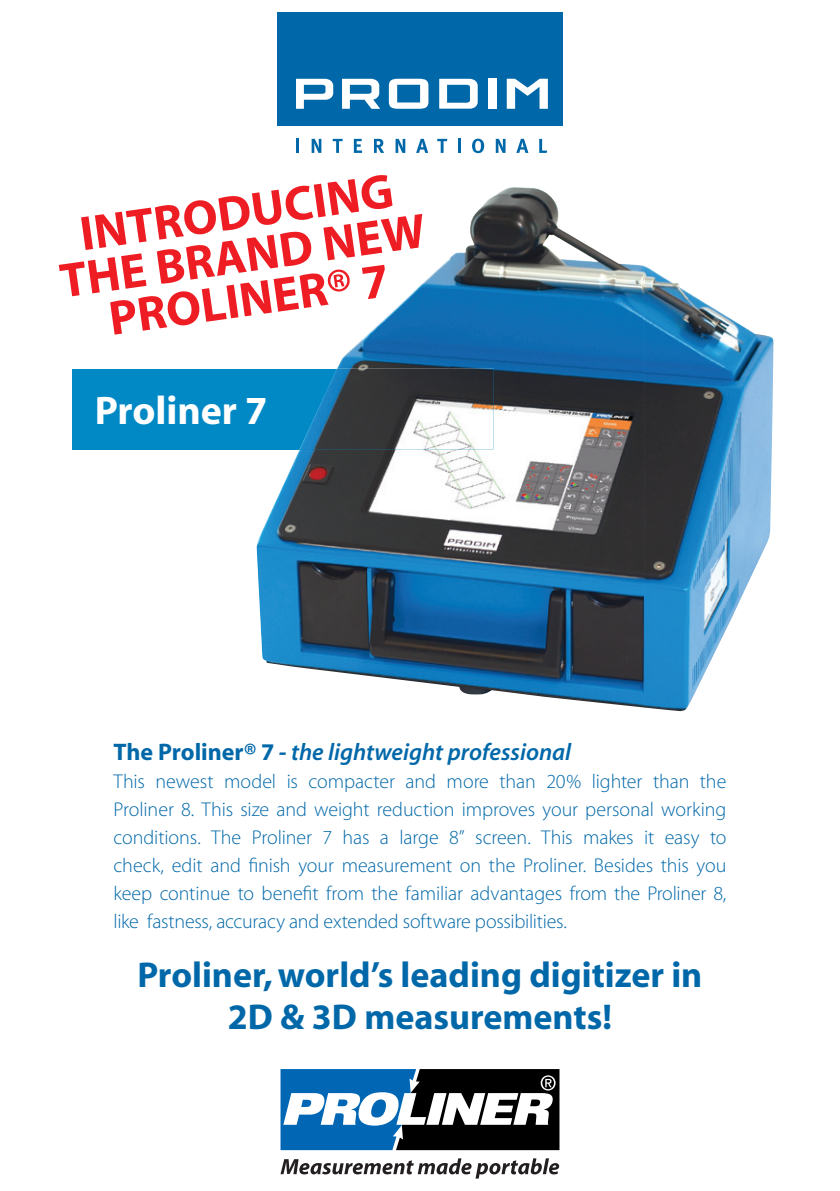
<style>
.page{position:relative;width:840px;height:1191px;background:#fff}
.page>*{position:absolute;margin:0;border:0;box-sizing:border-box;transform-origin:0 0}
.t1{font:48.8px/44px "Myriad MM 700 600";color:#ee1d23;text-align:center}
.t2{font:40px "Myriad MM 700 600";color:#fff}
.t3{font:36px/42px "Myriad MM 700 600";color:#0068a9;text-align:center}
.t4{font:24px "Myriad MM It 565 600";color:#0068a9}
.t5{font:20px/28px "Myriad MM 215 600";letter-spacing:-.015em;color:#0068a9;text-align:justify}
.s1{font-family:"Myriad MM 700 600"}
.s2{font-family:"Myriad MM It 700 600"}
</style>
<div class="page">
<div style="left:72px;top:369px;width:421px;height:80px;background:#0089c5"></div>
<svg style="left:280px;top:1158px;width:279px;height:20px"></svg>
<img style="left:450px;top:187px;width:194px;height:520px">
<img style="left:336px;top:258px;width:114px;height:111px">
<img style="left:643px;top:266px;width:130px;height:445px">
<img style="left:256px;top:449px;width:194px;height:237px">
<img style="left:299px;top:369px;width:194px;height:80px">
<div style="left:201px;top:958px;width:11px;height:11px;border:5px solid #fff;border-radius:50%"></div>
<div style="left:670px;top:958px;width:11px;height:11px;border:5px solid #fff;border-radius:50%"></div>
<svg style="left:209px;top:959px;width:351px;height:191px"></svg>
<div style="left:277px;top:13px;width:285px;height:113px;background:#0068a9"></div>
<div style="left:487px;top:79px;width:9px;height:30px;background:#fff"></div>
<svg style="left:388px;top:79px;width:40px;height:30px"></svg>
<svg style="left:296px;top:79px;width:37px;height:30px"></svg>
<svg style="left:342px;top:79px;width:38px;height:30px"></svg>
<svg style="left:439px;top:79px;width:38px;height:30px"></svg>
<svg style="left:506px;top:79px;width:41px;height:30px"></svg>
<hr style="left:296px;top:139px;width:3px;height:14px;background:#0068a9">
<svg style="left:311px;top:139px;width:10px;height:14px"></svg>
<svg style="left:332px;top:139px;width:10px;height:14px"></svg>
<svg style="left:353px;top:139px;width:9px;height:14px"></svg>
<svg style="left:374px;top:139px;width:10px;height:14px"></svg>
<svg style="left:395px;top:139px;width:10px;height:14px"></svg>
<svg style="left:416px;top:139px;width:12px;height:14px"></svg>
<svg style="left:437px;top:139px;width:10px;height:14px"></svg>
<hr style="left:458px;top:139px;width:3px;height:14px;background:#0068a9">
<svg style="left:472px;top:139px;width:12px;height:14px"></svg>
<svg style="left:495px;top:139px;width:10px;height:14px"></svg>
<svg style="left:516px;top:139px;width:12px;height:14px"></svg>
<svg style="left:539px;top:139px;width:8px;height:14px"></svg>
<h1 class="t1" style="left:51px;top:218px;width:369px;rotate:-8deg">INTRODUCING<br>THE BRAND NEW<br>PROLINER® 7</h1>
<h2 class="t2" style="left:95px;top:391px;width:174px">Proliner 7</h2>
<p class="t4" style="left:113px;top:740px;width:459px"><span class="s1">The Proliner® 7</span> <span class="s2">-</span> the lightweight professional</p>
<p class="t5" style="left:113px;top:768px;width:614px">This newest model is compacter and more than 20% lighter than the Proliner 8. This size and weight reduction improves your personal working conditions. The Proliner 7 has a large 8” screen. This makes it easy to check, edit and finish your measurement on the Proliner. Besides this you keep continue to benefit from the familiar advantages from the Proliner 8, like fastness, accuracy and extended software possibilities.</p>
<h3 class="t3" style="left:137px;top:955px;width:566px">Proliner, world’s leading digitizer in<br>2D &amp; 3D measurements!</h3>
</div>
